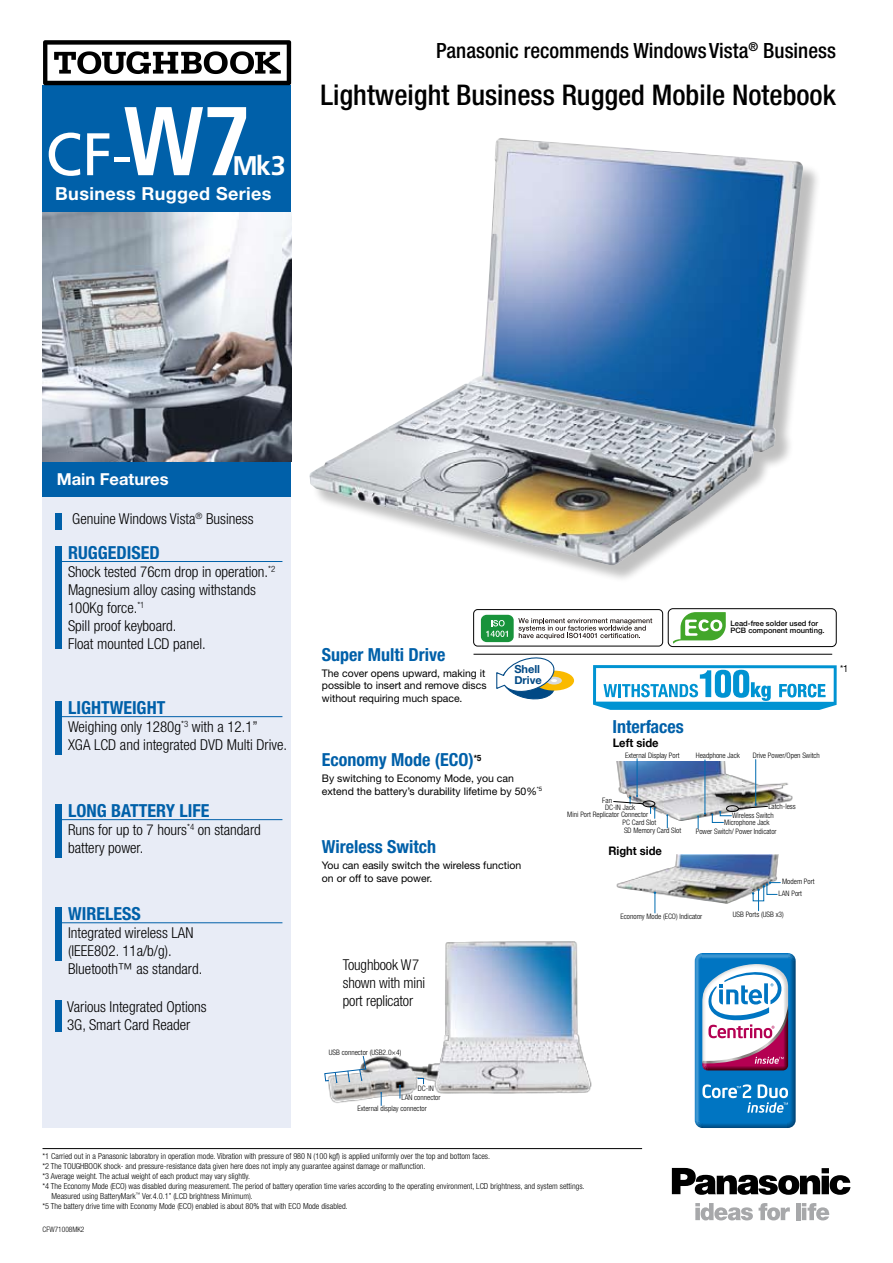
<style>
.page{position:relative;width:893px;height:1263px;background:#fff}
.page>*{position:absolute;margin:0;border:0;box-sizing:border-box;transform-origin:0 0}
.t1{font:60px "Frutiger LT Std";color:#fff}
.t2{font:500 condensed 28.5px "Helvetica Neue LT Std";color:#000}
.t3{font:700 27px "Frutiger LT Std";color:#fff}
.t4{font:500 condensed 21px "Helvetica Neue LT Std";color:#000}
.t5{font:700 condensed 18px "Helvetica Neue LT Std";color:#0060a9}
.t6{font:700 18px "Helvetica Neue LT Std";letter-spacing:.02em;color:#fff}
.t7{font:700 16.5px "Helvetica Neue LT Std";color:#fff}
.t8{font:300 condensed 15px/18px "Helvetica Neue LT Std";color:#000}
.t9{font:700 11.7px "Helvetica Neue";color:#000;scale:.95 1}
.t10{font:700 11.1px/11.1px "Helvetica Neue";color:#004985}
.t11{font:10.5px/12.6px "Helvetica Neue LT Std";color:#000}
.t12{font:9.75px "Helvetica Neue LT Std";color:#000;scale:.93 1}
.t13{font:300 condensed 8.25px "Helvetica Neue LT Std";color:#000}
.t14{font:300 condensed 7.5px/14.7px "Helvetica Neue LT Std";color:#000}
.t15{font:500 7.5px/7.5px "Helvetica Neue LT Std";color:#000}
.s1{font-weight:300}
.s2{font-weight:700;font-stretch:condensed;font-size:97.5px}
</style>
<div class="page">
<img style="left:616px;top:762px;width:177px;height:58px">
<img style="left:616px;top:854px;width:165px;height:49px">
<div style="left:43px;top:85px;width:248px;height:412px;background:#0060a9"></div>
<img style="left:43px;top:213px;width:248px;height:248px">
<div style="left:43px;top:497px;width:248px;height:630px;background:#e8ecf6"></div>
<svg style="left:695px;top:1203px;width:58px;height:17px"></svg>
<svg style="left:759px;top:1203px;width:31px;height:17px"></svg>
<hr style="left:796px;top:1203px;width:4px;height:17px;background:#a7a8aa">
<svg style="left:802px;top:1203px;width:27px;height:17px"></svg>
<svg style="left:672px;top:1168px;width:178px;height:27px"></svg>
<hr style="left:43px;top:1148px;width:599px;height:1px;background:#000">
<div style="left:55px;top:701px;width:6px;height:53px;background:#0060a9"></div>
<hr style="left:61px;top:716px;width:221px;height:1px;background:#0060a9">
<hr style="left:61px;top:819px;width:221px;height:1px;background:#0060a9">
<div style="left:55px;top:804px;width:6px;height:54px;background:#0060a9"></div>
<div style="left:55px;top:546px;width:6px;height:103px;background:#0060a9"></div>
<hr style="left:61px;top:561px;width:221px;height:1px;background:#0060a9">
<div style="left:55px;top:907px;width:6px;height:54px;background:#0060a9"></div>
<div style="left:55px;top:1000px;width:6px;height:31px;background:#0060a9"></div>
<div style="left:55px;top:513px;width:6px;height:16px;background:#0060a9"></div>
<hr style="left:61px;top:922px;width:221px;height:1px;background:#0060a9">
<div style="left:312px;top:140px;width:509px;height:443px;background:#000;opacity:.25"></div>
<img style="left:309px;top:138px;width:494px;height:427px">
<div style="left:534px;top:671px;width:40px;height:19px;background:#faba00;border-radius:50%"></div>
<div style="left:546px;top:677px;width:16px;height:7px;background:#d9dadb;border-radius:50%"></div>
<svg style="left:496px;top:657px;width:61px;height:43px"></svg>
<hr style="left:473px;top:654px;width:359px;height:1px;background:#000">
<svg style="left:593px;top:665px;width:244px;height:45px"></svg>
<svg style="left:43px;top:40px;width:248px;height:45px"></svg>
<svg style="left:695px;top:953px;width:101px;height:175px"></svg>
<div style="left:481px;top:615px;width:33px;height:27px;background:#18933b;border-radius:6px"></div>
<svg style="left:486px;top:620px;width:22px;height:17px"></svg>
<svg style="left:518px;top:618px;width:134px;height:21px"></svg>
<div style="left:473px;top:609px;width:190px;height:37px;border:1px solid #000;border-radius:4px"></div>
<svg style="left:668px;top:608px;width:169px;height:39px"></svg>
<svg style="left:654px;top:891px;width:2px;height:22px"></svg>
<svg style="left:752px;top:881px;width:28px;height:30px"></svg>
<svg style="left:650px;top:806px;width:6px;height:12px"></svg>
<svg style="left:666px;top:814px;width:2px;height:14px"></svg>
<hr style="left:705px;top:760px;width:1px;height:53px;background:#006baf">
<hr style="left:755px;top:759px;width:1px;height:46px;background:#006baf">
<svg style="left:697px;top:811px;width:35px;height:17px"></svg>
<hr style="left:637px;top:759px;width:1px;height:37px;background:#006baf">
<svg style="left:613px;top:795px;width:30px;height:9px"></svg>
<div style="left:643px;top:801px;width:12px;height:6px;border:1px solid #000;border-radius:50%"></div>
<svg style="left:738px;top:804px;width:30px;height:5px"></svg>
<div style="left:726px;top:805px;width:13px;height:7px;border:1px solid #000;border-radius:50%"></div>
<img style="left:328px;top:941px;width:264px;height:162px">
<svg style="left:380px;top:1092px;width:2px;height:14px"></svg>
<svg style="left:399px;top:1085px;width:2px;height:13px"></svg>
<svg style="left:324px;top:1055px;width:42px;height:28px"></svg>
<svg style="left:417px;top:1078px;width:7px;height:6px"></svg>
<h1 class="t1" style="left:46px;top:119px;width:208px">CF<span class="s1">-</span><span class="s2">W7</span></h1>
<h3 class="t3" style="left:233px;top:150px;width:55px">Mk3</h3>
<h3 class="t6" style="left:55px;top:182px;width:218px">Business Rugged Series</h3>
<h3 class="t4" style="left:436px;top:38px;width:401px">Panasonic recommends WindowsVista<sup>®</sup> Business</h3>
<h2 class="t2" style="left:321px;top:78px;width:517px">Lightweight Business Rugged Mobile Notebook</h2>
<h3 class="t7" style="left:57px;top:469px;width:113px">Main Features</h3>
<h3 class="t8" style="left:72px;top:510px;width:183px">Genuine Windows Vista<sup>®</sup> Business</h3>
<h3 class="t5" style="left:68px;top:542px;width:93px">RUGGEDISED</h3>
<h3 class="t8" style="left:68px;top:563px;width:209px">Shock tested 76cm drop in operation.<sup>*2<br></sup>Magnesium alloy casing withstands<br>100Kg force.<sup>*1<br></sup>Spill proof keyboard.<br>Float mounted LCD panel.</h3>
<h3 class="t5" style="left:68px;top:697px;width:99px">LIGHTWEIGHT</h3>
<h3 class="t8" style="left:68px;top:718px;width:220px">Weighing only 1280g<sup>*3</sup> with a 12.1”<br>XGA LCD and integrated DVD Multi Drive.</h3>
<h3 class="t5" style="left:68px;top:800px;width:143px">LONG BATTERY LIFE</h3>
<h3 class="t8" style="left:68px;top:821px;width:194px">Runs for up to 7 hours<sup>*4</sup> on standard battery power.</h3>
<h3 class="t5" style="left:68px;top:903px;width:74px">WIRELESS</h3>
<h3 class="t8" style="left:68px;top:924px;width:136px">Integrated wireless LAN (IEEE802. 11a/b/g).<br>Bluetooth™ as standard.</h3>
<h3 class="t8" style="left:67px;top:997px;width:141px">Various Integrated Options<br>3G, Smart Card Reader</h3>
<h3 class="t5" style="left:322px;top:643px;width:125px">Super Multi Drive</h3>
<p class="t11" style="left:322px;top:666px;width:166px;text-align:justify">The cover opens upward, making it possible to insert and remove discs without requiring much space.</p>
<p class="t15" style="left:730px;top:619px;width:96px">Lead-free solder used for<br>PCB component mounting.</p>
<h3 class="t10" style="left:514px;top:663px;width:29px">Shell<br>Drive</h3>
<p class="t12" style="left:840px;top:662px;width:10px">*1</p>
<h3 class="t5" style="left:612px;top:715px;width:73px">Interfaces</h3>
<h3 class="t9" style="left:613px;top:736px;width:50px">Left side</h3>
<h3 class="t5" style="left:322px;top:749px;width:161px">Economy Mode (ECO)<sup>*5</sup></h3>
<p class="t11" style="left:322px;top:772px;width:222px">By switching to Economy Mode, you can extend the battery’s durability lifetime by 50%<sup>*5</sup></p>
<h3 class="t5" style="left:322px;top:836px;width:116px">Wireless Switch</h3>
<p class="t11" style="left:322px;top:859px;width:201px">You can easily switch the wireless function on or off to save power.</p>
<h3 class="t8" style="left:343px;top:956px;width:84px">Toughbook W7 shown with mini port replicator</h3>
<p class="t14" style="left:329px;top:1045px;width:74px">USB connector (USB2.0×4)</p>
<p class="t14" style="left:418px;top:1081px;width:17px">DC-IN</p>
<p class="t14" style="left:401px;top:1090px;width:41px">LAN connector</p>
<p class="t14" style="left:357px;top:1100px;width:71px">External display connector</p>
<p class="t14" style="left:625px;top:748px;width:56px">External Display Port</p>
<p class="t14" style="left:696px;top:748px;width:46px">Headphone Jack</p>
<p class="t14" style="left:753px;top:748px;width:69px">Drive Power/Open Switch</p>
<p class="t14" style="left:602px;top:793px;width:11px">Fan</p>
<p class="t14" style="left:768px;top:799px;width:29px">Latch-less</p>
<p class="t14" style="left:623px;top:800px;width:35px;text-indent:-17px">DC-IN Jack<br>PC Card Slot</p>
<p class="t14" style="left:624px;top:823px;width:59px">SD Memory Card Slot</p>
<p class="t14" style="left:696px;top:824px;width:82px">Power Switch/ Power Indicator</p>
<p class="t14" style="left:567px;top:807px;width:82px">Mini Port Replicator Connector</p>
<p class="t14" style="left:732px;top:808px;width:43px">Wireless Switch</p>
<p class="t14" style="left:724px;top:815px;width:47px">Microphone Jack</p>
<h3 class="t9" style="left:608px;top:844px;width:58px">Right side</h3>
<p class="t14" style="left:779px;top:875px;width:37px;line-height:12.1px;text-indent:4px">Modem Port<br>LAN Port</p>
<p class="t14" style="left:621px;top:908px;width:83px">Economy Mode (ECO) Indicator</p>
<p class="t14" style="left:733px;top:907px;width:52px">USB Ports (USB x3)</p>
<p class="t13" style="left:43px;top:1151px;width:449px">*1 Carried out in a Panasonic laboratory in operation mode. Vibration with pressure of 980 N (100 kgf) is applied uniformly over the top and bottom faces.</p>
<p class="t13" style="left:43px;top:1161px;width:385px">*2 The TOUGHBOOK shock- and pressure-resistance data given here does not imply any guarantee against damage or malfunction.</p>
<p class="t13" style="left:43px;top:1171px;width:209px">*3 Average weight. The actual weight of each product may vary slightly.</p>
<p class="t13" style="left:43px;top:1181px;width:544px">*4 The Economy Mode (ECO) was disabled during measurement. The period of battery operation time varies according to the operating environment, LCD brightness, and system settings.</p>
<p class="t13" style="left:52px;top:1191px;width:203px">Measured using BatteryMark<sup>™</sup> Ver.4.0.1” (LCD brightness Minimum).</p>
<p class="t13" style="left:43px;top:1201px;width:307px">*5 The battery drive time with Economy Mode (ECO) enabled is about 80% that with ECO Mode disabled.</p>
<p class="t14" style="left:43px;top:1221px;width:43px">CFW71008MK2</p>
</div>
